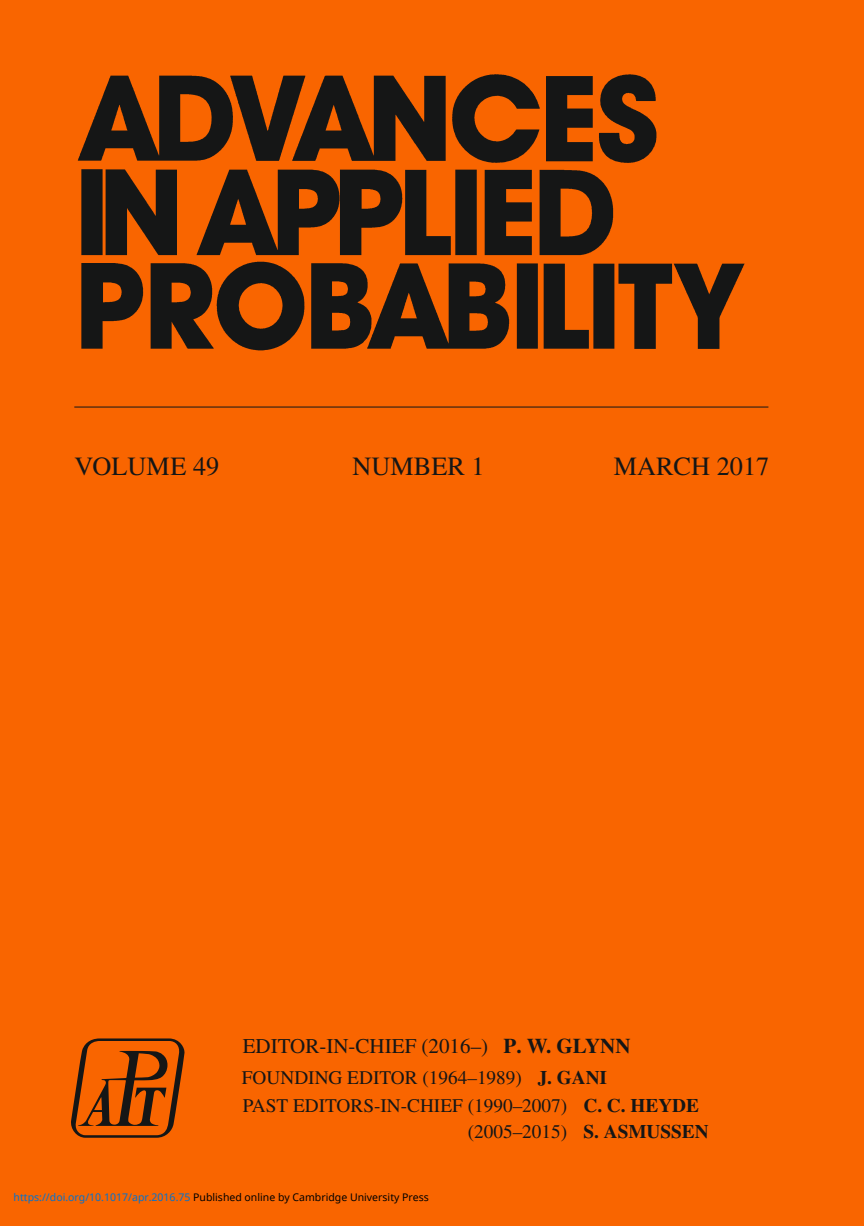
<style>
.page{position:relative;width:864px;height:1226px;background:#fff}
.page>*{position:absolute;margin:0;border:0;box-sizing:border-box;transform-origin:0 0}
.t1{font:26.25px "Times";color:#151616}
.t2{font:21px "Times";color:#151616}
.t3{font:19.25px/26.6px "Times";color:#151616}
.t4{font:10.5px "Noto Sans";color:#000}
.s1{font-weight:700}
.s2{color:#0172cf}
</style>
<div class="page">
<div style="left:0;top:0;width:863px;height:1225px;background:#f96500"></div>
<img style="left:77px;top:74px;width:668px;height:277px">
<svg style="left:71px;top:1038px;width:114px;height:99px"></svg>
<hr style="left:74px;top:406px;width:694px;height:1px;background:#151616">
<h1 class="t1" style="left:352px;top:454px;width:133px">NUMBER 1</h1>
<h1 class="t1" style="left:74px;top:454px;width:146px">VOLUME 49</h1>
<h1 class="t1" style="left:613px;top:454px;width:157px">MARCH 2017</h1>
<p class="t2" style="left:243px;top:1036px;width:389px">EDITOR-IN-CHIEF (2016–) <span class="s1">P. W. GLYNN</span></p>
<p class="t3" style="left:242px;top:1065px;width:366px">FOUNDING EDITOR (1964–1989) <span class="s1">J. GANI</span></p>
<p class="t3" style="left:467px;top:1119px;width:101px">(2005–2015)</p>
<p class="t3" style="left:583px;top:1092px;width:127px;text-indent:-340px">PAST EDITORS-IN-CHIEF (1990–2007) <span class="s1">C. C. HEYDE<br>S. ASMUSSEN</span></p>
<p class="t4" style="left:14px;top:1189px;width:416px"><span class="s2">https://doi.org/10.1017/apr.2016.75</span> Published online by Cambridge University Press</p>
</div>
